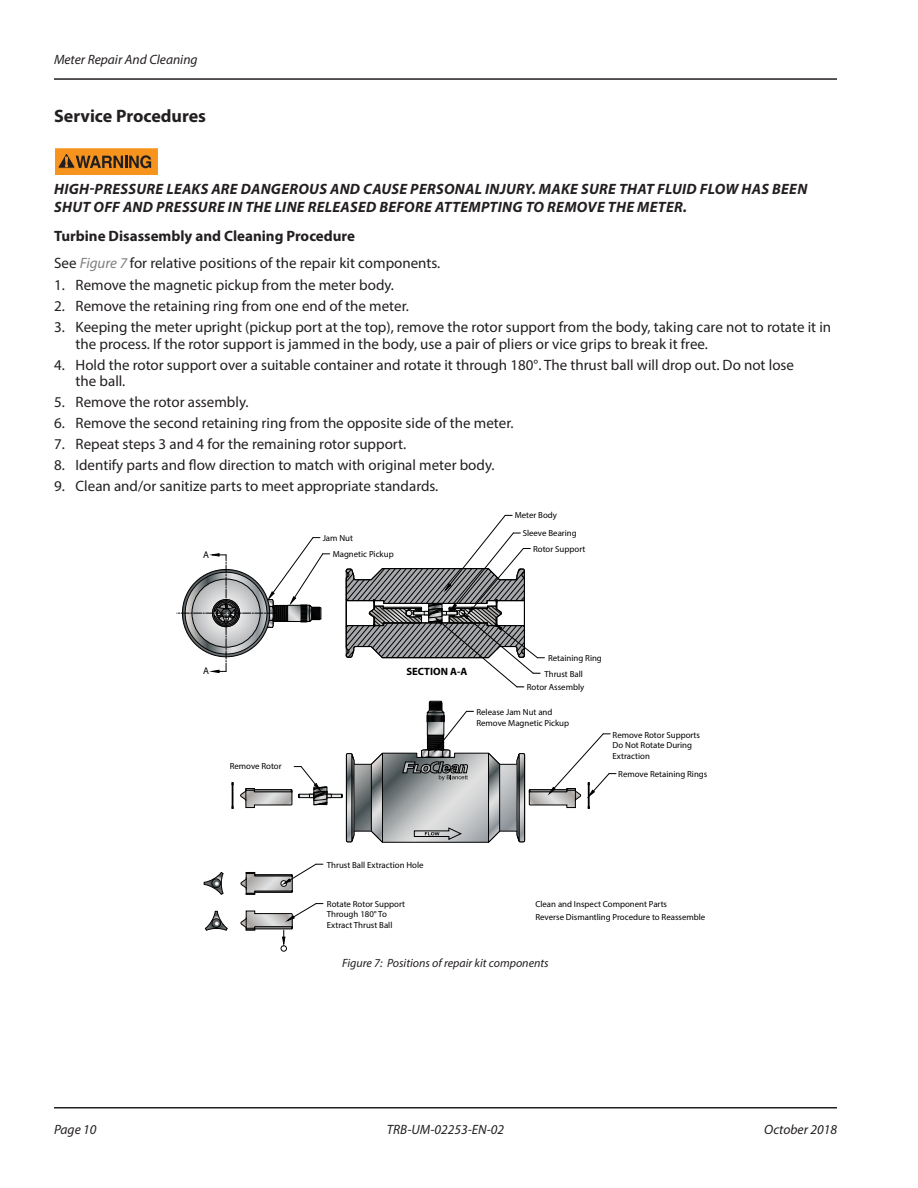
<style>
.page{position:relative;width:918px;height:1188px;background:#fff}
.page>*{position:absolute;margin:0;border:0;box-sizing:border-box;transform-origin:0 0}
.Heading_2{font:700 18px "Myriad Pro";color:#231f20}
.Body{font:15px/16.5px "Myriad Pro";color:#231f20}
.Caution_Text{font:italic 700 15px/18px "Myriad Pro";letter-spacing:.02em;color:#231f20}
.Heading_3{font:700 15px "Myriad Pro";color:#231f20}
.t1{font:italic 13.5px "Myriad Pro";color:#231f20}
.t2{font:italic 12px "Myriad Pro";color:#231f20}
.t3{font:700 10.65px "Myriad Pro";color:#000}
.t4{font:9.75px "Myriad Pro";color:#000}
.t5{font:8.85px/10.6px "Myriad Pro";color:#000}
.s1{font-style:italic;color:#7f807f}
</style>
<div class="page">
<div style="left:56px;top:149px;width:101px;height:25px;background:#f7941e"></div>
<div style="left:55px;top:148px;width:103px;height:27px;border:1px solid #f7941e"></div>
<svg style="left:58px;top:154px;width:93px;height:15px"></svg>
<svg style="left:205px;top:911px;width:22px;height:20px"></svg>
<svg style="left:204px;top:872px;width:19px;height:23px"></svg>
<div style="left:212px;top:879px;width:9px;height:9px;border:1px solid #000;border-radius:50%"></div>
<svg style="left:232px;top:783px;width:1px;height:26px"></svg>
<svg style="left:241px;top:863px;width:82px;height:32px"></svg>
<svg style="left:241px;top:903px;width:82px;height:48px"></svg>
<svg style="left:240px;top:701px;width:376px;height:142px"></svg>
<svg style="left:177px;top:537px;width:153px;height:137px"></svg>
<svg style="left:346px;top:514px;width:198px;height:174px"></svg>
<hr style="left:54px;top:78px;width:783px;height:2px;background:#231f20">
<hr style="left:54px;top:1107px;width:783px;height:1px;background:#231f20">
<p class="t1" style="left:54px;top:51px;width:145px">Meter Repair And Cleaning</p>
<p class="Heading_2" style="left:54px;top:104px;width:154px">Service Procedures</p>
<p class="Caution_Text" style="left:54px;top:179px;width:755px">HIGH-PRESSURE LEAKS ARE DANGEROUS AND CAUSE PERSONAL INJURY. MAKE SURE THAT FLUID FLOW HAS BEEN<br>SHUT OFF AND PRESSURE IN THE LINE RELEASED BEFORE ATTEMPTING TO REMOVE THE METER.</p>
<p class="Heading_3" style="left:54px;top:226px;width:303px">Turbine Disassembly and Cleaning Procedure</p>
<p class="Body" style="left:54px;top:254px;width:387px">See <span class="s1">Figure 7</span> for relative positions of the repair kit components.</p>
<p class="Body" style="left:54px;top:277px;width:340px">1. Remove the magnetic pickup from the meter body.</p>
<p class="Body" style="left:54px;top:298px;width:355px">2. Remove the retaining ring from one end of the meter.</p>
<p class="Body" style="left:76px;top:319px;width:757px;text-indent:-22px">3. Keeping the meter upright (pickup port at the top), remove the rotor support from the body, taking care not to rotate it in the process. If the rotor support is jammed in the body, use a pair of pliers or vice grips to break it free.</p>
<p class="Body" style="left:76px;top:356px;width:720px;text-indent:-22px">4. Hold the rotor support over a suitable container and rotate it through 180°. The thrust ball will drop out. Do not lose the ball.</p>
<p class="Body" style="left:54px;top:394px;width:195px">5. Remove the rotor assembly.</p>
<p class="Body" style="left:54px;top:415px;width:460px">6. Remove the second retaining ring from the opposite side of the meter.</p>
<p class="Body" style="left:54px;top:436px;width:352px">7. Repeat steps 3 and 4 for the remaining rotor support.</p>
<p class="Body" style="left:54px;top:457px;width:441px">8. Identify parts and flow direction to match with original meter body.</p>
<p class="Body" style="left:54px;top:478px;width:385px">9. Clean and/or sanitize parts to meet appropriate standards.</p>
<p class="t5" style="left:323px;top:533px;width:32px">Jam Nut</p>
<p class="t4" style="left:203px;top:548px;width:7px">A</p>
<p class="t5" style="left:333px;top:548px;width:63px">Magnetic Pickup</p>
<p class="t5" style="left:515px;top:510px;width:44px">Meter Body</p>
<p class="t5" style="left:523px;top:528px;width:56px">Sleeve Bearing</p>
<p class="t5" style="left:533px;top:544px;width:54px">Rotor Support</p>
<p class="t4" style="left:203px;top:665px;width:7px">A</p>
<p class="t3" style="left:407px;top:664px;width:62px">SECTION A-A</p>
<p class="t5" style="left:544px;top:650px;width:59px;line-height:16px;text-indent:4px">Retaining Ring<br>Thrust Ball</p>
<p class="t5" style="left:527px;top:682px;width:59px">Rotor Assembly</p>
<p class="t5" style="left:476px;top:707px;width:94px">Release Jam Nut and<br>Remove Magnetic Pickup</p>
<p class="t5" style="left:230px;top:761px;width:53px">Remove Rotor</p>
<p class="t5" style="left:613px;top:729px;width:89px">Remove Rotor Supports<br>Do Not Rotate During<br>Extraction</p>
<p class="t5" style="left:618px;top:769px;width:91px">Remove Retaining Rings</p>
<p class="t5" style="left:327px;top:860px;width:98px">Thrust Ball Extraction Hole</p>
<p class="t5" style="left:327px;top:898px;width:80px">Rotate Rotor Support<br>Through 180° To<br>Extract Thrust Ball</p>
<p class="t5" style="left:535px;top:897px;width:172px;line-height:13.2px">Clean and Inspect Component Parts<br>Reverse Dismantling Procedure to Reassemble</p>
<p class="t2" style="left:342px;top:955px;width:208px">Figure 7: Positions of repair kit components</p>
<p class="t1" style="left:54px;top:1121px;width:44px">Page 10</p>
<p class="t1" style="left:387px;top:1121px;width:119px">TRB-UM-02253-EN-02</p>
<p class="t1" style="left:764px;top:1121px;width:74px">October 2018</p>
</div>
